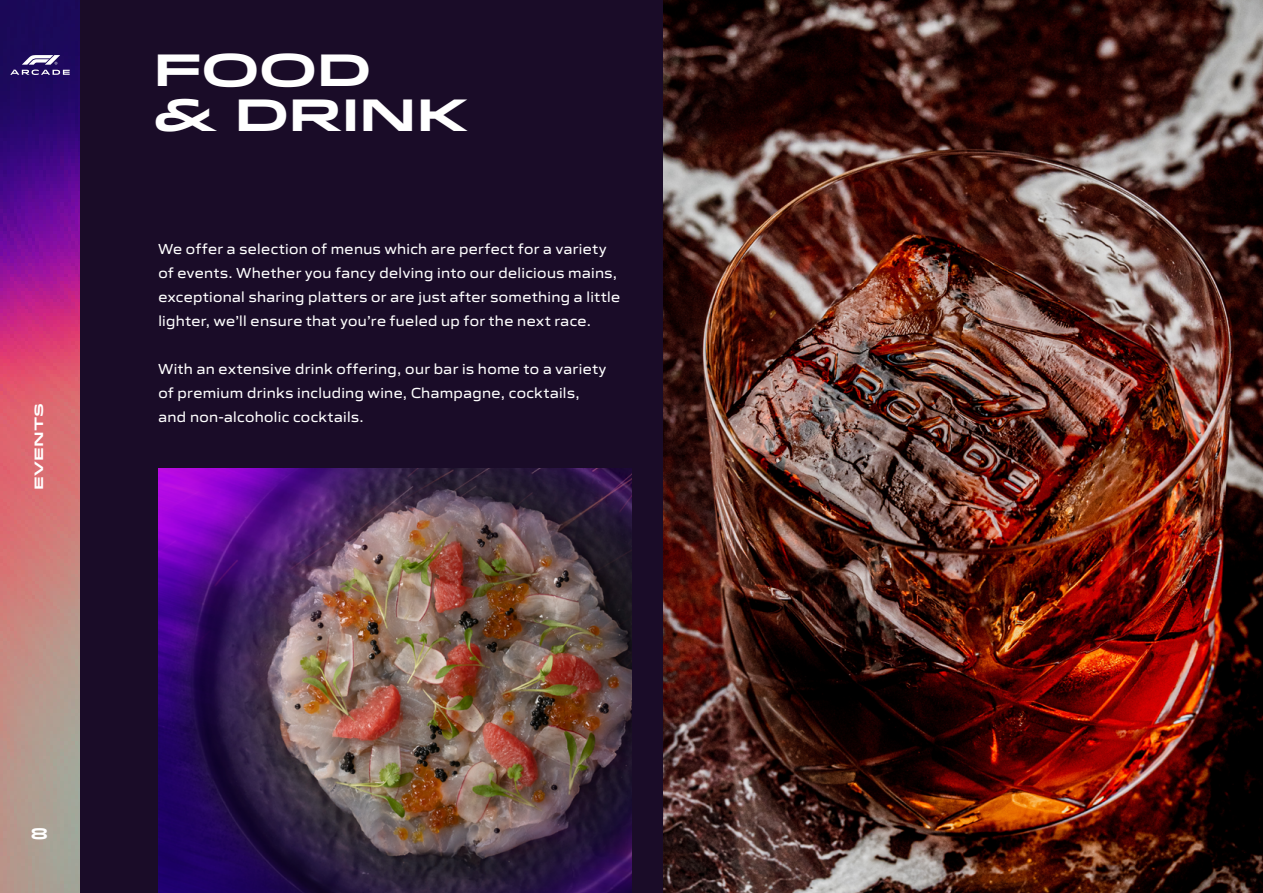
<style>
.page{position:relative;width:1263px;height:893px;background:#1a0c28}
.page>*{position:absolute;margin:0;border:0;box-sizing:border-box;transform-origin:0 0}
.t1{font:700 45px/45px "Idlewild";letter-spacing:-.04em;color:#fff}
.t2{font:15px/24px "Gomme Sans";letter-spacing:.025em;color:#fff}
.t3{font:700 15px "Idlewild";color:#fff}
.t4{font:700 12px "Idlewild";letter-spacing:-.005em;color:#fff}
</style>
<div class="page">
<img style="left:0;top:0;width:80px;height:893px">
<svg style="left:10px;top:55px;width:60px;height:20px"></svg>
<img style="left:663px;top:0;width:600px;height:893px">
<img style="left:158px;top:468px;width:473px;height:425px">
<p class="t4" style="left:30px;top:490px;width:88px;rotate:-90deg">EVENTS</p>
<h1 class="t1" style="left:153px;top:45px;width:316px">FOOD<br>&amp; DRINK</h1>
<p class="t2" style="left:158px;top:235px;width:463px">We offer a selection of menus which are perfect for a variety of events. Whether you fancy delving into our delicious mains, exceptional sharing platters or are just after something a little lighter, we’ll ensure that you’re fueled up for the next race.</p>
<p class="t2" style="left:158px;top:355px;width:449px">With an extensive drink offering, our bar is home to a variety of premium drinks including wine, Champagne, cocktails, and non-alcoholic cocktails.</p>
<p class="t3" style="left:31px;top:822px;width:19px">8</p>
</div>
